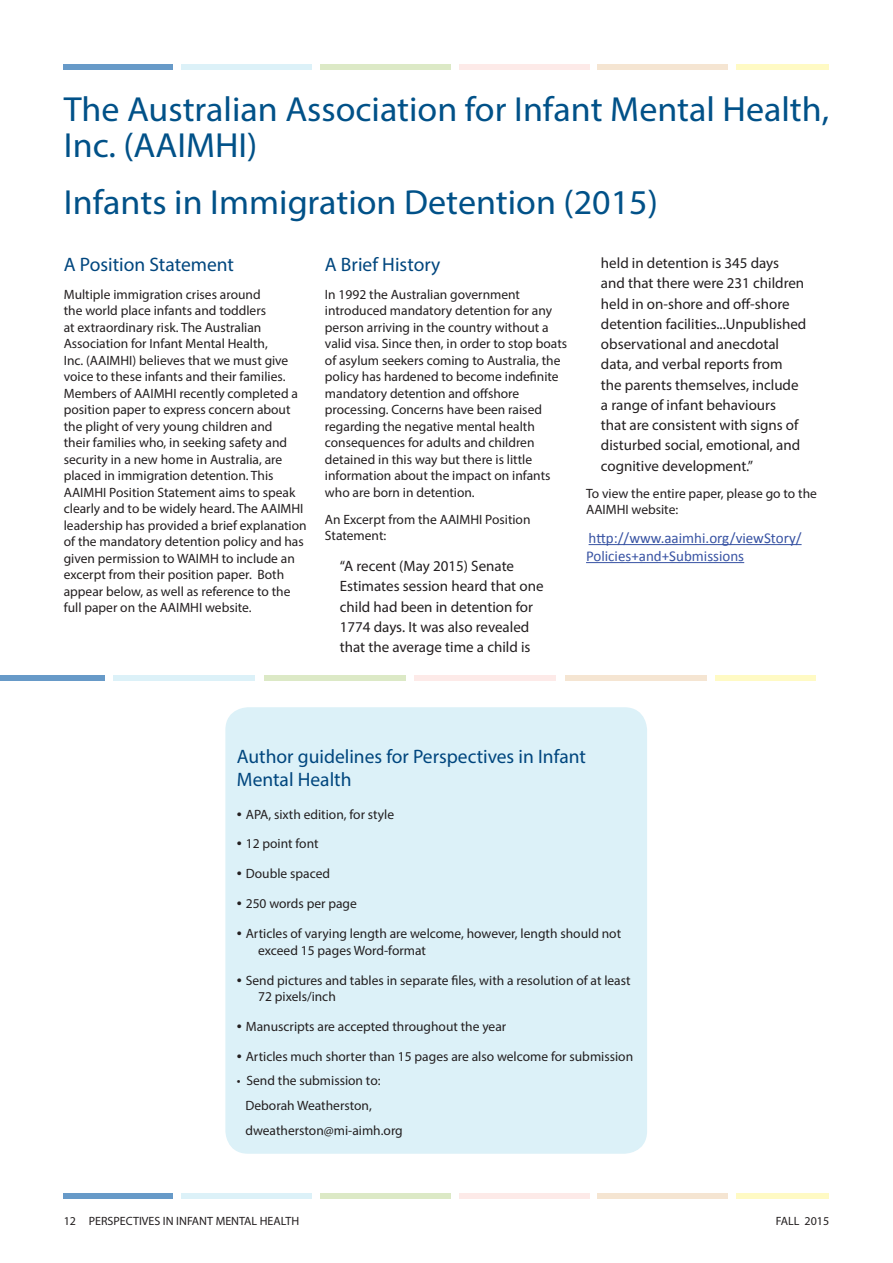
<style>
.page{position:relative;width:893px;height:1263px;background:#fff}
.page>*{position:absolute;margin:0;border:0;box-sizing:border-box;transform-origin:0 0}
.t1{font:34.95px/36px "Myriad Pro";color:#015188}
.t2{font:19.5px/23.4px "Myriad Pro";color:#00467e}
.t3{font:15px/20.2px "Myriad Pro";color:#231f20}
.t4{font:15px/18px "Calibri";color:#3853a3}
.t5{font:13.5px/16.5px "Myriad Pro";color:#231f20}
.t6{font:12px "Myriad Pro";color:#231f20}
.s1{font-size:18px}
</style>
<div class="page">
<div style="left:64px;top:64px;width:109px;height:5px;background:#679ac8"></div>
<div style="left:181px;top:64px;width:131px;height:5px;background:#dcf1f8"></div>
<div style="left:320px;top:64px;width:130px;height:5px;background:#dce9c6"></div>
<div style="left:459px;top:64px;width:130px;height:5px;background:#fdeae8"></div>
<div style="left:598px;top:64px;width:130px;height:5px;background:#f5e5d2"></div>
<div style="left:736px;top:64px;width:93px;height:5px;background:#fffac4"></div>
<div style="left:64px;top:1193px;width:109px;height:5px;background:#679ac8"></div>
<div style="left:181px;top:1193px;width:131px;height:5px;background:#dcf1f8"></div>
<div style="left:320px;top:1193px;width:130px;height:5px;background:#dce9c6"></div>
<div style="left:459px;top:1193px;width:130px;height:5px;background:#fdeae8"></div>
<div style="left:598px;top:1193px;width:130px;height:5px;background:#f5e5d2"></div>
<div style="left:736px;top:1193px;width:93px;height:5px;background:#fffac4"></div>
<div style="left:0;top:676px;width:105px;height:5px;background:#679ac8"></div>
<div style="left:114px;top:676px;width:141px;height:5px;background:#dcf1f8"></div>
<div style="left:264px;top:676px;width:141px;height:5px;background:#dce9c6"></div>
<div style="left:415px;top:676px;width:141px;height:5px;background:#fdeae8"></div>
<div style="left:565px;top:676px;width:141px;height:5px;background:#f5e5d2"></div>
<div style="left:715px;top:676px;width:101px;height:5px;background:#fffac4"></div>
<hr style="left:589px;top:544px;width:213px;height:1px;background:#3853a3">
<hr style="left:586px;top:562px;width:158px;height:1px;background:#3853a3">
<div style="left:227px;top:709px;width:419px;height:443px;background:#dcf1f8;border-radius:21px"></div>
<div style="left:225px;top:707px;width:422px;height:447px;border:3px solid #dcf1f8;border-radius:21px"></div>
<h1 class="t1" style="left:64px;top:90px;width:767px">The Australian Association for Infant Mental Health,<br>Inc. (AAIMHI)</h1>
<h1 class="t1" style="left:64px;top:184px;width:596px">Infants in Immigration Detention (2015)</h1>
<h2 class="t2" style="left:64px;top:253px;width:172px">A Position Statement</h2>
<p class="t5" style="left:64px;top:286px;width:244px">Multiple immigration crises around<br>the world place infants and toddlers<br>at extraordinary risk. The Australian Association for Infant Mental Health,<br>Inc. (AAIMHI) believes that we must give voice to these infants and their families.<br>Members of AAIMHI recently completed a position paper to express concern about the plight of very young children and<br>their families who, in seeking safety and security in a new home in Australia, are placed in immigration detention. This AAIMHI Position Statement aims to speak clearly and to be widely heard. The AAIMHI leadership has provided a brief explanation of the mandatory detention policy and has given permission to WAIMH to include an excerpt from their position paper. Both appear below, as well as reference to the full paper on the AAIMHI website.</p>
<h2 class="t2" style="left:325px;top:253px;width:117px">A Brief History</h2>
<p class="t5" style="left:325px;top:286px;width:244px">In 1992 the Australian government introduced mandatory detention for any person arriving in the country without a valid visa. Since then, in order to stop boats of asylum seekers coming to Australia, the policy has hardened to become indefinite mandatory detention and offshore processing. Concerns have been raised regarding the negative mental health consequences for adults and children detained in this way but there is little information about the impact on infants who are born in detention.</p>
<p class="t5" style="left:325px;top:511px;width:207px">An Excerpt from the AAIMHI Position<br>Statement:</p>
<p class="t3" style="left:340px;top:556px;width:205px">“A recent (May 2015) Senate<br>Estimates session heard that one child had been in detention for<br>1774 days. It was also revealed that the average time a child is</p>
<p class="t3" style="left:601px;top:253px;width:207px">held in detention is 345 days and that there were 231 children held in on-shore and off-shore detention facilities...Unpublished observational and anecdotal data, and verbal reports from the parents themselves, include a range of infant behaviours<br>that are consistent with signs of disturbed social, emotional, and cognitive development.”</p>
<p class="t5" style="left:586px;top:485px;width:232px">To view the entire paper, please go to the<br>AAIMHI website:</p>
<p class="t4" style="left:586px;top:529px;width:217px">http://www.aaimhi.org/viewStory/<br>Policies+and+Submissions</p>
<h2 class="t2" style="left:237px;top:744px;width:351px">Author guidelines for Perspectives in Infant<br>Mental Health</h2>
<p class="t5" style="left:237px;top:805px;width:159px"><span class="s1">•</span> APA, sixth edition, for style</p>
<p class="t5" style="left:237px;top:835px;width:83px"><span class="s1">•</span> 12 point font</p>
<p class="t5" style="left:237px;top:865px;width:95px"><span class="s1">•</span> Double spaced</p>
<p class="t5" style="left:237px;top:895px;width:122px"><span class="s1">•</span> 250 words per page</p>
<p class="t5" style="left:258px;top:925px;width:365px;text-indent:-21px"><span class="s1">•</span> Articles of varying length are welcome, however, length should not exceed 15 pages Word-format</p>
<p class="t5" style="left:258px;top:971px;width:374px;text-indent:-21px"><span class="s1">•</span> Send pictures and tables in separate files, with a resolution of at least<br>72 pixels/inch</p>
<p class="t5" style="left:237px;top:1018px;width:271px"><span class="s1">•</span> Manuscripts are accepted throughout the year</p>
<p class="t5" style="left:237px;top:1048px;width:398px"><span class="s1">•</span> Articles much shorter than 15 pages are also welcome for submission</p>
<p class="t5" style="left:245px;top:1068px;width:159px;line-height:24.6px;text-indent:-9px">• Send the submission to:<br>Deborah Weatherston, dweatherston@mi-aimh.org</p>
<p class="t6" style="left:64px;top:1213px;width:237px">12 PERSPECTIVES IN INFANT MENTAL HEALTH</p>
<p class="t6" style="left:776px;top:1213px;width:55px">FALL 2015</p>
</div>
